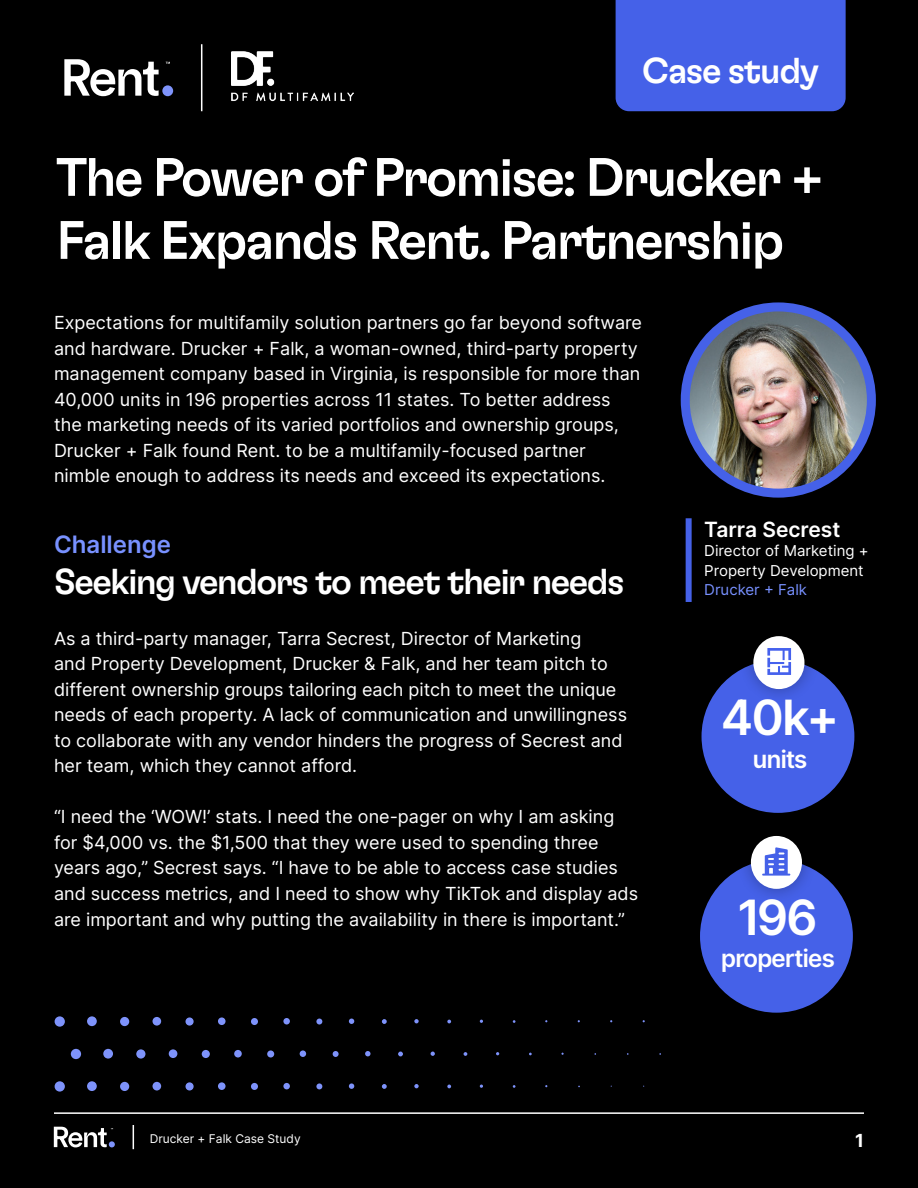
<style>
.page{position:relative;width:918px;height:1188px;background:#000}
.page>*{position:absolute;margin:0;border:0;box-sizing:border-box;transform-origin:0 0}
.t1{font:500 54px/63px "GT Flexa";letter-spacing:-.04em;color:#fff}
.t2{font:48.6px "Inter Tight";color:#fff}
.t3{font:500 36px "GT Flexa";letter-spacing:-.045em;color:#fff}
.t4{font:24.3px "Inter Tight";color:#fff}
.t5{font:600 24px "Inter";color:#7891ff}
.t6{font:600 21px "Inter";color:#fff}
.t7{font:18px/25.5px "Inter";color:#fff}
.t8{font:700 18px "Inter";color:#fff}
.t9{font:15px/19.5px "Inter";color:#fff}
.t10{font:15px "Inter";color:#7891ff}
.t11{font:12px "Inter";color:#fff}
</style>
<div class="page">
<hr style="left:54px;top:1112px;width:810px;height:2px;background:#fff">
<svg style="left:54px;top:1127px;width:61px;height:20px"></svg>
<svg style="left:133px;top:1125px;width:1px;height:24px"></svg>
<img style="left:685px;top:307px;width:186px;height:186px;border-radius:93px">
<div style="left:681px;top:302px;width:195px;height:196px;border:9px solid #4561e8;border-radius:50%"></div>
<div style="left:686px;top:518px;width:6px;height:84px;background:#4561e8"></div>
<div style="left:55px;top:1016px;width:10px;height:11px;background:#7e93fb;border-radius:50%"></div>
<div style="left:186px;top:1017px;width:8px;height:9px;background:#7e93fb;border-radius:50%"></div>
<div style="left:153px;top:1017px;width:8px;height:9px;background:#7e93fb;border-radius:50%"></div>
<svg style="left:316px;top:1019px;width:6px;height:6px"></svg>
<div style="left:283px;top:1018px;width:7px;height:7px;background:#7e93fb;border-radius:50%"></div>
<svg style="left:447px;top:1020px;width:4px;height:3px"></svg>
<svg style="left:414px;top:1019px;width:5px;height:4px"></svg>
<div style="left:120px;top:1017px;width:9px;height:9px;background:#7e93fb;border-radius:50%"></div>
<div style="left:87px;top:1016px;width:10px;height:10px;background:#7e93fb;border-radius:50%"></div>
<div style="left:251px;top:1018px;width:7px;height:7px;background:#7e93fb;border-radius:50%"></div>
<div style="left:218px;top:1017px;width:8px;height:8px;background:#7e93fb;border-radius:50%"></div>
<svg style="left:382px;top:1019px;width:5px;height:5px"></svg>
<svg style="left:349px;top:1019px;width:5px;height:5px"></svg>
<div style="left:71px;top:1049px;width:10px;height:10px;background:#7e93fb;border-radius:50%"></div>
<div style="left:202px;top:1050px;width:8px;height:8px;background:#7e93fb;border-radius:50%"></div>
<div style="left:169px;top:1049px;width:8px;height:9px;background:#7e93fb;border-radius:50%"></div>
<svg style="left:333px;top:1051px;width:6px;height:6px"></svg>
<div style="left:300px;top:1050px;width:6px;height:7px;background:#7e93fb;border-radius:50%"></div>
<svg style="left:464px;top:1052px;width:3px;height:4px"></svg>
<svg style="left:431px;top:1052px;width:4px;height:4px"></svg>
<div style="left:136px;top:1049px;width:9px;height:10px;background:#7e93fb;border-radius:50%"></div>
<div style="left:103px;top:1049px;width:10px;height:10px;background:#7e93fb;border-radius:50%"></div>
<div style="left:267px;top:1050px;width:7px;height:8px;background:#7e93fb;border-radius:50%"></div>
<div style="left:234px;top:1050px;width:8px;height:8px;background:#7e93fb;border-radius:50%"></div>
<svg style="left:398px;top:1052px;width:5px;height:4px"></svg>
<svg style="left:365px;top:1051px;width:6px;height:5px"></svg>
<div style="left:55px;top:1081px;width:10px;height:11px;background:#7e93fb;border-radius:50%"></div>
<div style="left:186px;top:1082px;width:8px;height:9px;background:#7e93fb;border-radius:50%"></div>
<div style="left:153px;top:1082px;width:8px;height:9px;background:#7e93fb;border-radius:50%"></div>
<svg style="left:316px;top:1083px;width:6px;height:6px"></svg>
<div style="left:283px;top:1083px;width:7px;height:6px;background:#7e93fb;border-radius:50%"></div>
<svg style="left:447px;top:1085px;width:4px;height:3px"></svg>
<svg style="left:414px;top:1084px;width:5px;height:4px"></svg>
<div style="left:120px;top:1082px;width:9px;height:9px;background:#7e93fb;border-radius:50%"></div>
<div style="left:87px;top:1081px;width:10px;height:10px;background:#7e93fb;border-radius:50%"></div>
<div style="left:251px;top:1083px;width:7px;height:7px;background:#7e93fb;border-radius:50%"></div>
<div style="left:218px;top:1082px;width:8px;height:8px;background:#7e93fb;border-radius:50%"></div>
<svg style="left:382px;top:1084px;width:5px;height:5px"></svg>
<svg style="left:349px;top:1083px;width:5px;height:6px"></svg>
<div style="left:162px;top:85px;width:11px;height:11px;background:#7e93fb;border-radius:50%"></div>
<svg style="left:64px;top:59px;width:95px;height:37px"></svg>
<div style="left:616px;top:0;width:230px;height:111px;background:#4561e8"></div>
<hr style="left:201px;top:44px;width:1px;height:67px;background:#fff">
<img style="left:232px;top:52px;width:121px;height:50px">
<div style="left:702px;top:660px;width:152px;height:153px;background:#4561e8;border-radius:50%"></div>
<div style="left:739px;top:622px;width:81px;height:82px;background:#000;opacity:.3"></div>
<div style="left:753px;top:636px;width:51px;height:53px;background:#fff;border-radius:50%"></div>
<svg style="left:767px;top:648px;width:24px;height:27px"></svg>
<div style="left:700px;top:860px;width:153px;height:153px;background:#4561e8;border-radius:50%"></div>
<div style="left:736px;top:821px;width:81px;height:82px;background:#000;opacity:.3"></div>
<div style="left:751px;top:836px;width:51px;height:53px;background:#fff;border-radius:50%"></div>
<svg style="left:762px;top:847px;width:28px;height:29px"></svg>
<h3 class="t3" style="left:642px;top:48px;width:179px">Case study</h3>
<h1 class="t1" style="left:56px;top:143px;width:769px">The Power of Promise: Drucker +<br>Falk Expands Rent. Partnership</h1>
<p class="t7" style="left:54px;top:310px;width:590px">Expectations for multifamily solution partners go far beyond software and hardware. Drucker + Falk, a woman-owned, third-party property management company based in Virginia, is responsible for more than 40,000 units in 196 properties across 11 states. To better address the marketing needs of its varied portfolios and ownership groups, Drucker + Falk found Rent. to be a multifamily-focused partner nimble enough to address its needs and exceed its expectations.</p>
<h3 class="t5" style="left:54px;top:527px;width:118px">Challenge</h3>
<h3 class="t3" style="left:54px;top:559px;width:572px">Seeking vendors to meet their needs</h3>
<p class="t7" style="left:54px;top:625px;width:575px">As a third-party manager, Tarra Secrest, Director of Marketing<br>and Property Development, Drucker &amp; Falk, and her team pitch to different ownership groups tailoring each pitch to meet the unique needs of each property. A lack of communication and unwillingness to collaborate with any vendor hinders the progress of Secrest and her team, which they cannot afford.</p>
<p class="t7" style="left:54px;top:804px;width:586px">“I need the ‘WOW!’ stats. I need the one-pager on why I am asking for $4,000 vs. the $1,500 that they were used to spending three years ago,” Secrest says. “I have to be able to access case studies and success metrics, and I need to show why TikTok and display ads are important and why putting the availability in there is important.”</p>
<p class="t6" style="left:704px;top:514px;width:138px">Tarra Secrest</p>
<p class="t9" style="left:704px;top:541px;width:166px">Director of Marketing +<br>Property Development</p>
<p class="t10" style="left:704px;top:579px;width:104px">Drucker + Falk</p>
<h2 class="t2" style="left:722px;top:682px;width:118px">40k+</h2>
<h3 class="t4" style="left:753px;top:741px;width:55px">units</h3>
<h2 class="t2" style="left:739px;top:882px;width:79px">196</h2>
<h3 class="t4" style="left:721px;top:941px;width:115px">properties</h3>
<p class="t11" style="left:150px;top:1130px;width:152px">Drucker + Falk Case Study</p>
<p class="t8" style="left:855px;top:1127px;width:10px">1</p>
</div>
